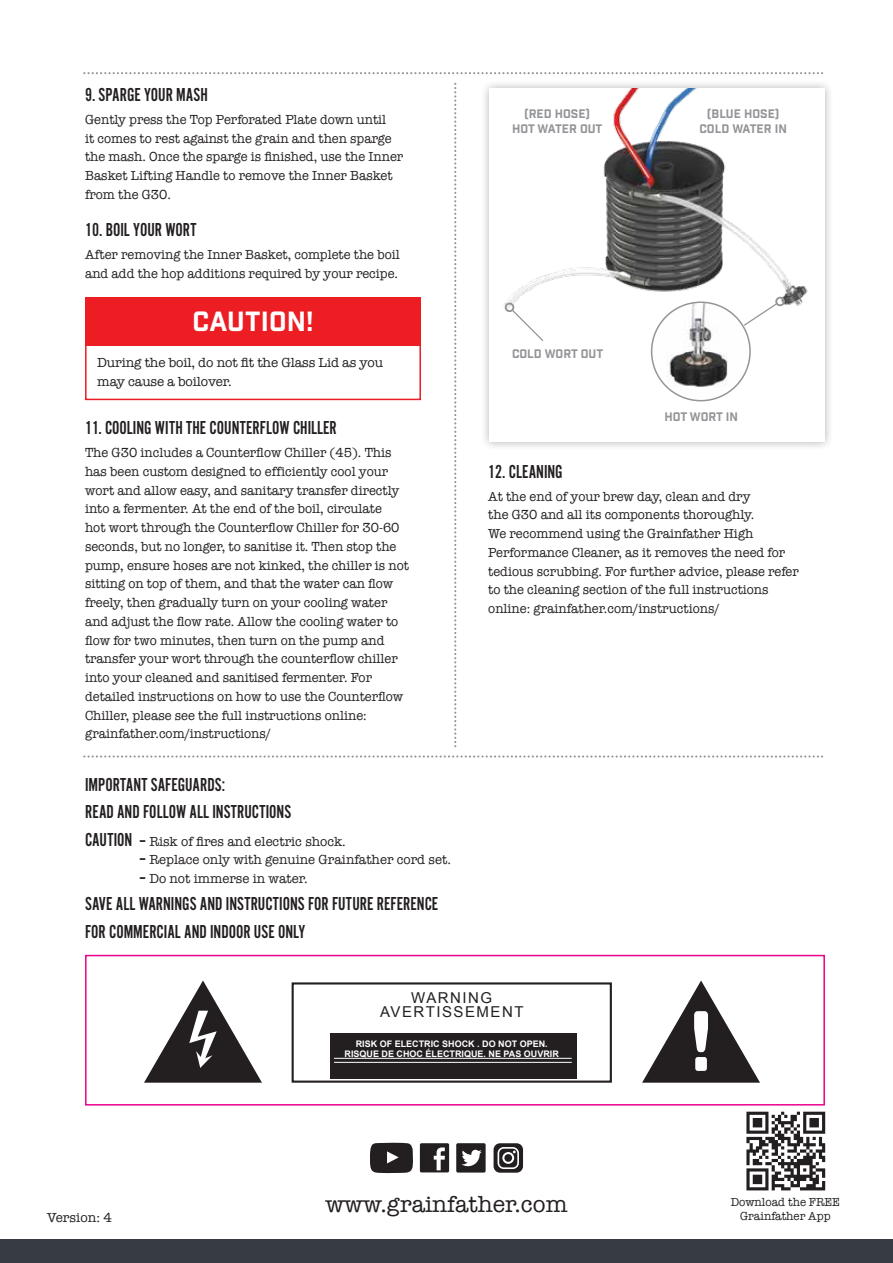
<style>
.page{position:relative;width:893px;height:1263px;background:#fff}
.page>*{position:absolute;margin:0;border:0;box-sizing:border-box;transform-origin:0 0}
.t1{font:27px "Industry Inc Base";letter-spacing:.01em;color:#fff}
.t2{font:23.55px "American Typewriter";color:#231f20}
.t3{font:19.5px/27.3px "Alternate Got No 2 D";color:#231f20;scale:.95 1}
.t4{font:15px/14.5px "Arial";letter-spacing:.1em;color:#231f20;text-align:center}
.t5{font:13.5px/18.8px "American Typewriter";color:#231f20;scale:.96 1}
.t6{font:13.5px/18.8px "American Typewriter";color:#231f20}
.t7{font:12px/15px "Industry Inc Base";color:#939598;text-align:center}
.t8{font:12px/13.5px "American Typewriter";color:#231f20;text-align:center;scale:.96 1}
.t9{font:700 9px/10.1px "Arial";color:#fff;text-align:center}
.s1{font-family:"Alternate Got No 2 D";font-size:19.5px}
</style>
<div class="page">
<div style="left:0;top:1239px;width:893px;height:24px;background:#373c43"></div>
<div style="left:480px;top:80px;width:354px;height:372px;background:#231f20;opacity:.35"></div>
<div style="left:489px;top:89px;width:336px;height:353px;background:#fff"></div>
<svg style="left:370px;top:1142px;width:43px;height:31px"></svg>
<svg style="left:420px;top:1143px;width:29px;height:29px"></svg>
<svg style="left:456px;top:1143px;width:30px;height:29px"></svg>
<svg style="left:494px;top:1143px;width:29px;height:30px"></svg>
<svg style="left:642px;top:980px;width:118px;height:103px"></svg>
<svg style="left:144px;top:980px;width:118px;height:103px"></svg>
<div style="left:330px;top:1033px;width:247px;height:46px;background:#231f20"></div>
<hr style="left:334px;top:1058px;width:238px;height:1px;background:#fff">
<hr style="left:334px;top:1062px;width:238px;height:1px;background:#fff">
<div style="left:292px;top:982px;width:320px;height:101px;border:2px solid #231f20"></div>
<div style="left:85px;top:955px;width:740px;height:150px;border:2px solid #ec008c"></div>
<div style="left:85px;top:344px;width:336px;height:56px;border:2px solid #ed1d24"></div>
<div style="left:85px;top:297px;width:336px;height:48px;background:#ed1d24"></div>
<img style="left:480px;top:89px;width:354px;height:235px">
<img style="left:652px;top:302px;width:98px;height:99px;border-radius:49px">
<div style="left:651px;top:301px;width:100px;height:100px;border:2px solid #939598;border-radius:50%"></div>
<svg style="left:742px;top:294px;width:45px;height:33px"></svg>
<svg style="left:503px;top:301px;width:42px;height:40px"></svg>
<svg style="left:746px;top:1111px;width:80px;height:80px"></svg>
<svg style="left:746px;top:1112px;width:79px;height:78px"></svg>
<svg style="left:83px;top:72px;width:740px;height:2px"></svg>
<svg style="left:83px;top:755px;width:741px;height:2px"></svg>
<svg style="left:454px;top:82px;width:2px;height:665px"></svg>
<h3 class="t3" style="left:85px;top:81px;width:131px">9. SPARGE YOUR MASH</h3>
<p class="t5" style="left:85px;top:110px;width:333px">Gently press the Top Perforated Plate down until<br>it comes to rest against the grain and then sparge the mash. Once the sparge is finished, use the Inner Basket Lifting Handle to remove the Inner Basket from the G30.</p>
<h3 class="t3" style="left:85px;top:217px;width:119px">10. BOIL YOUR WORT</h3>
<p class="t5" style="left:85px;top:245px;width:329px">After removing the Inner Basket, complete the boil and add the hop additions required by your recipe.</p>
<h1 class="t1" style="left:193px;top:305px;width:123px">CAUTION!</h1>
<p class="t6" style="left:97px;top:353px;width:287px">During the boil, do not fit the Glass Lid as you may cause a boilover.</p>
<h3 class="t3" style="left:85px;top:414px;width:267px">11. COOLING WITH THE COUNTERFLOW CHILLER</h3>
<p class="t5" style="left:85px;top:443px;width:339px">The G30 includes a Counterflow Chiller (45). This has been custom designed to efficiently cool your wort and allow easy, and sanitary transfer directly into a fermenter. At the end of the boil, circulate<br>hot wort through the Counterflow Chiller for 30-60 seconds, but no longer, to sanitise it. Then stop the pump, ensure hoses are not kinked, the chiller is not sitting on top of them, and that the water can flow freely, then gradually turn on your cooling water and adjust the flow rate. Allow the cooling water to flow for two minutes, then turn on the pump and transfer your wort through the counterflow chiller into your cleaned and sanitised fermenter. For detailed instructions on how to use the Counterflow Chiller, please see the full instructions online: grainfather.com/instructions/</p>
<h3 class="t3" style="left:85px;top:771px;width:219px">IMPORTANT SAFEGUARDS:<br>READ AND FOLLOW ALL INSTRUCTIONS</h3>
<p class="t6" style="left:85px;top:831px;width:262px"><span class="s1">CAUTION –</span> Risk of fires and electric shock.</p>
<p class="t6" style="left:139px;top:850px;width:313px"><span class="s1">–</span> Replace only with genuine Grainfather cord set.</p>
<p class="t6" style="left:139px;top:869px;width:170px"><span class="s1">–</span> Do not immerse in water.</p>
<h3 class="t3" style="left:85px;top:891px;width:373px">SAVE ALL WARNINGS AND INSTRUCTIONS FOR FUTURE REFERENCE<br>FOR COMMERCIAL AND INDOOR USE ONLY</h3>
<p class="t7" style="left:512px;top:106px;width:92px">(RED HOSE)<br>HOT WATER OUT</p>
<p class="t7" style="left:699px;top:106px;width:89px">(BLUE HOSE)<br>COLD WATER IN</p>
<p class="t7" style="left:512px;top:347px;width:93px">COLD WORT OUT</p>
<p class="t7" style="left:664px;top:410px;width:75px">HOT WORT IN</p>
<h3 class="t3" style="left:488px;top:458px;width:80px">12. CLEANING</h3>
<p class="t5" style="left:488px;top:486px;width:325px">At the end of your brew day, clean and dry<br>the G30 and all its components thoroughly.<br>We recommend using the Grainfather High Performance Cleaner, as it removes the need for tedious scrubbing. For further advice, please refer to the cleaning section of the full instructions online: grainfather.com/instructions/</p>
<p class="t6" style="left:47px;top:1208px;width:67px">Version: 4</p>
<p class="t4" style="left:380px;top:990px;width:145px">WARNING<br>AVERTISSEMENT</p>
<p class="t9" style="left:345px;top:1039px;width:216px">RISK OF ELECTRIC SHOCK . DO NOT OPEN.<br>RISQUE DE CHOC ÉLECTRIQUE. NE PAS OUVRIR</p>
<h2 class="t2" style="left:325px;top:1186px;width:244px">www.grainfather.com</h2>
<p class="t8" style="left:731px;top:1195px;width:115px">Download the FREE<br>Grainfather App</p>
</div>
